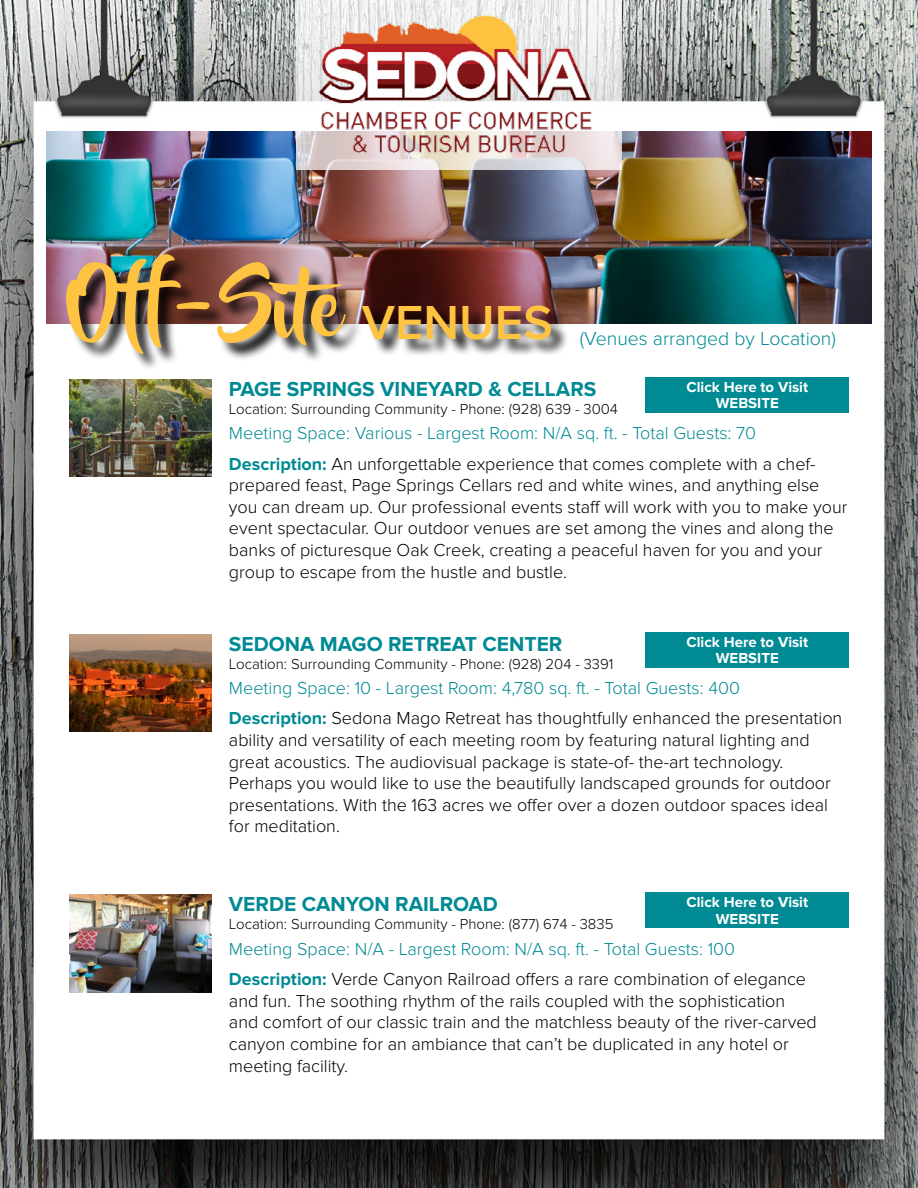
<style>
.page{position:relative;width:918px;height:1188px;background:#fff}
.page>*{position:absolute;margin:0;border:0;box-sizing:border-box;transform-origin:0 0}
.t1{font:78px "Beyond The Mountains";color:#fec340}
.t2{font:700 21px "Proxima Nova";color:#008a93}
.t3{font:300 19.5px "Proxima Nova";color:#008a93}
.t4{font:300 18px/21.6px "Proxima Nova";color:#000}
.t5{font:300 18px/30.6px "Proxima Nova";color:#008a93}
.t6{font:300 15px "Proxima Nova";color:#000}
.t7{font:700 15px/16.5px "Proxima Nova";color:#fff;text-align:center}
.s1{font-family:"Proxima Nova";font-weight:600;font-size:49.5px}
.s2{font-weight:700}
.s3{color:#000}
</style>
<div class="page">
<img style="left:0;top:0;width:918px;height:1188px">
<img style="left:69px;top:895px;width:143px;height:97px">
<div style="left:646px;top:893px;width:203px;height:35px;background:#008a93"></div>
<img style="left:69px;top:634px;width:143px;height:97px">
<div style="left:646px;top:632px;width:203px;height:36px;background:#008a93"></div>
<img style="left:69px;top:379px;width:143px;height:97px">
<div style="left:646px;top:377px;width:203px;height:36px;background:#008a93"></div>
<img style="left:46px;top:131px;width:826px;height:193px">
<div style="left:67px;top:255px;width:502px;height:117px;background:#000;opacity:.9"></div>
<img style="left:296px;top:1px;width:326px;height:169px">
<h1 class="t1" style="left:68px;top:266px;width:486px">Off-Site <span class="s1">VENUES</span></h1>
<p class="t3" style="left:580px;top:327px;width:258px">(Venues arranged by Location)</p>
<p class="t7" style="left:687px;top:379px;width:123px">Click Here to Visit<br>WEBSITE</p>
<p class="t2" style="left:229px;top:377px;width:369px">PAGE SPRINGS VINEYARD &amp; CELLARS</p>
<p class="t6" style="left:229px;top:400px;width:391px">Location: Surrounding Community - Phone: (928) 639 - 3004</p>
<p class="t5" style="left:229px;top:418px;width:588px">Meeting Space: Various - Largest Room: N/A sq. ft. - Total Guests: 70<br><span class="s2">Description:</span> <span class="s3">An unforgettable experience that comes complete with a chef-</span></p>
<p class="t4" style="left:229px;top:475px;width:620px">prepared feast, Page Springs Cellars red and white wines, and anything else you can dream up. Our professional events staff will work with you to make your event spectacular. Our outdoor venues are set among the vines and along the banks of picturesque Oak Creek, creating a peaceful haven for you and your group to escape from the hustle and bustle.</p>
<p class="t7" style="left:687px;top:634px;width:123px">Click Here to Visit<br>WEBSITE</p>
<p class="t2" style="left:229px;top:632px;width:335px">SEDONA MAGO RETREAT CENTER</p>
<p class="t6" style="left:229px;top:655px;width:386px">Location: Surrounding Community - Phone: (928) 204 - 3391</p>
<p class="t5" style="left:229px;top:673px;width:615px">Meeting Space: 10 - Largest Room: 4,780 sq. ft. - Total Guests: 400<br><span class="s2">Description:</span> <span class="s3">Sedona Mago Retreat has thoughtfully enhanced the presentation</span></p>
<p class="t4" style="left:229px;top:729px;width:603px">ability and versatility of each meeting room by featuring natural lighting and great acoustics. The audiovisual package is state-of- the-art technology.<br>Perhaps you would like to use the beautifully landscaped grounds for outdoor presentations. With the 163 acres we offer over a dozen outdoor spaces ideal for meditation.</p>
<p class="t7" style="left:687px;top:895px;width:123px">Click Here to Visit<br>WEBSITE</p>
<p class="t2" style="left:229px;top:892px;width:271px">VERDE CANYON RAILROAD</p>
<p class="t6" style="left:229px;top:916px;width:386px">Location: Surrounding Community - Phone: (877) 674 - 3835</p>
<p class="t5" style="left:229px;top:934px;width:579px">Meeting Space: N/A - Largest Room: N/A sq. ft. - Total Guests: 100<br><span class="s2">Description:</span> <span class="s3">Verde Canyon Railroad offers a rare combination of elegance</span></p>
<p class="t4" style="left:229px;top:990px;width:589px">and fun. The soothing rhythm of the rails coupled with the sophistication and comfort of our classic train and the matchless beauty of the river-carved canyon combine for an ambiance that can’t be duplicated in any hotel or meeting facility.</p>
</div>
